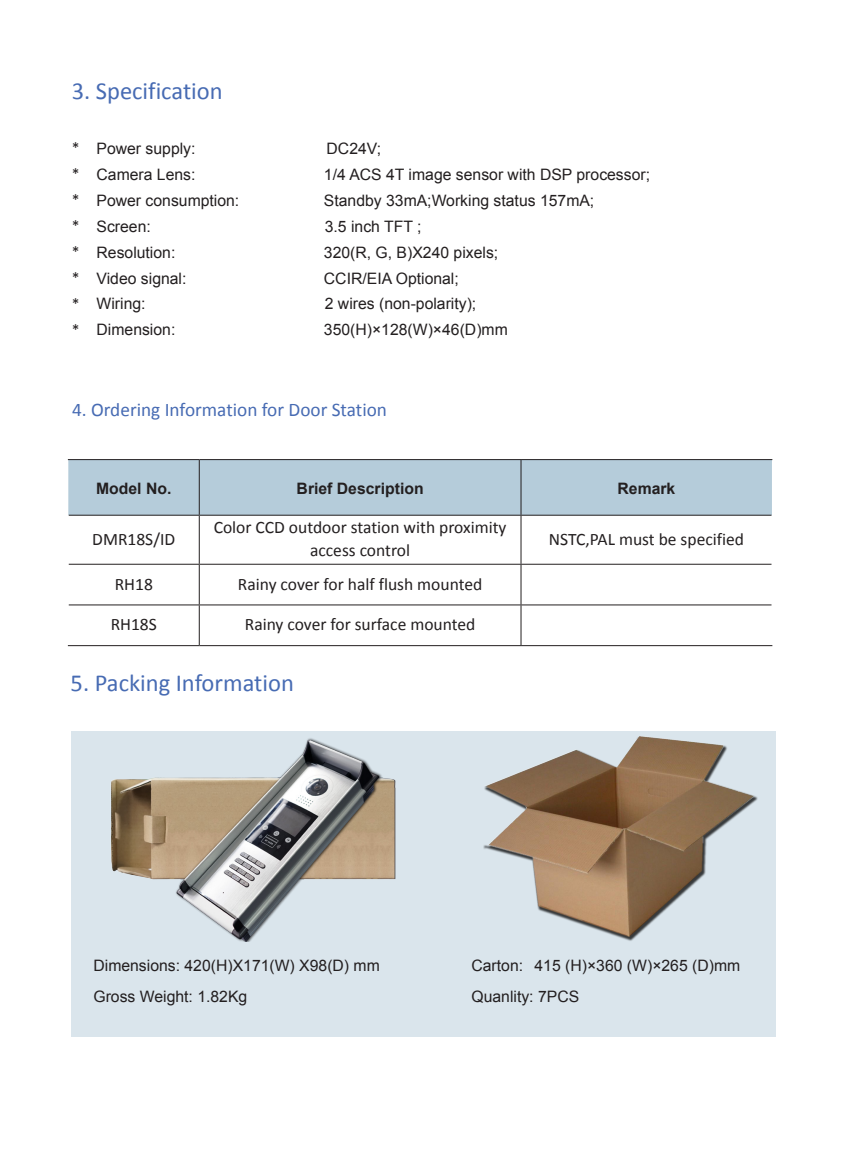
<style>
.page{position:relative;width:844px;height:1161px;background:#fff}
.page>*{position:absolute;margin:0;border:0;box-sizing:border-box;transform-origin:0 0}
.first_title{font:24.5px "Calibri";color:#476bb3}
.first_title-2{font:19.25px "Calibri";color:#476bb3}
.居中{font:17.5px/22.8px "Calibri";color:#231f20;text-align:center}
.text{font:15.75px "Arial";color:#231f20}
.table_head{font:700 15.75px "Arial";color:#231f20}
.s1{font-family:"Calibri"}
</style>
<div class="page">
<div style="left:68px;top:460px;width:703px;height:55px;background:#b5ccda"></div>
<hr style="left:69px;top:564px;width:130px;height:1px;background:#231f20">
<hr style="left:69px;top:604px;width:130px;height:1px;background:#231f20">
<hr style="left:68px;top:645px;width:131px;height:1px;background:#231f20">
<hr style="left:199px;top:516px;width:1px;height:48px;background:#231f20">
<hr style="left:199px;top:564px;width:322px;height:1px;background:#231f20">
<hr style="left:199px;top:565px;width:1px;height:39px;background:#231f20">
<hr style="left:521px;top:564px;width:250px;height:1px;background:#231f20">
<hr style="left:199px;top:604px;width:322px;height:1px;background:#231f20">
<hr style="left:199px;top:605px;width:1px;height:40px;background:#231f20">
<hr style="left:521px;top:604px;width:250px;height:1px;background:#231f20">
<hr style="left:199px;top:645px;width:322px;height:1px;background:#231f20">
<hr style="left:521px;top:645px;width:251px;height:1px;background:#231f20">
<hr style="left:199px;top:460px;width:1px;height:55px;background:#231f20">
<hr style="left:520px;top:460px;width:1px;height:55px;background:#231f20">
<hr style="left:68px;top:459px;width:131px;height:1px;background:#231f20">
<hr style="left:199px;top:459px;width:322px;height:1px;background:#231f20">
<hr style="left:521px;top:459px;width:251px;height:1px;background:#231f20">
<hr style="left:69px;top:515px;width:130px;height:1px;background:#231f20">
<hr style="left:199px;top:515px;width:322px;height:1px;background:#231f20">
<hr style="left:521px;top:515px;width:250px;height:1px;background:#231f20">
<hr style="left:520px;top:516px;width:1px;height:48px;background:#231f20">
<hr style="left:520px;top:565px;width:1px;height:39px;background:#231f20">
<hr style="left:520px;top:605px;width:1px;height:40px;background:#231f20">
<div style="left:71px;top:731px;width:704px;height:305px;background:#dae5ec"></div>
<img style="left:484px;top:736px;width:274px;height:205px">
<img style="left:111px;top:738px;width:285px;height:204px">
<p class="first_title" style="left:72px;top:76px;width:152px">3. Specification</p>
<p class="text" style="left:72px;top:138px;width:125px"><span class="s1">*</span> Power supply:</p>
<p class="text" style="left:326px;top:138px;width:56px">DC24V;</p>
<p class="text" style="left:72px;top:164px;width:125px"><span class="s1">*</span> Camera Lens:</p>
<p class="text" style="left:324px;top:164px;width:327px">1/4 ACS 4T image sensor with DSP processor;</p>
<p class="text" style="left:72px;top:190px;width:169px"><span class="s1">*</span> Power consumption:</p>
<p class="text" style="left:324px;top:190px;width:272px">Standby 33mA;Working status 157mA;</p>
<p class="text" style="left:72px;top:216px;width:81px"><span class="s1">*</span> Screen:</p>
<p class="text" style="left:325px;top:216px;width:98px">3.5 inch TFT ;</p>
<p class="text" style="left:72px;top:242px;width:105px"><span class="s1">*</span> Resolution:</p>
<p class="text" style="left:324px;top:242px;width:176px">320(R, G, B)X240 pixels;</p>
<p class="text" style="left:72px;top:268px;width:116px"><span class="s1">*</span> Video signal:</p>
<p class="text" style="left:324px;top:268px;width:136px">CCIR/EIA Optional;</p>
<p class="text" style="left:72px;top:294px;width:75px"><span class="s1">*</span> Wiring:</p>
<p class="text" style="left:325px;top:294px;width:153px">2 wires (non-polarity);</p>
<p class="text" style="left:72px;top:320px;width:105px"><span class="s1">*</span> Dimension:</p>
<p class="text" style="left:324px;top:320px;width:185px">350(H)×128(W)×46(D)mm</p>
<p class="first_title-2" style="left:72px;top:397px;width:316px">4. Ordering Information for Door Station</p>
<p class="table_head" style="left:96px;top:478px;width:77px">Model No.</p>
<p class="table_head" style="left:296px;top:478px;width:128px">Brief Description</p>
<p class="table_head" style="left:617px;top:478px;width:59px">Remark</p>
<p class="居中" style="left:92px;top:527px;width:84px">DMR18S/ID</p>
<p class="居中" style="left:214px;top:516px;width:294px">Color CCD outdoor station with proximity access control</p>
<p class="居中" style="left:548px;top:527px;width:197px">NSTC,PAL must be specified</p>
<p class="居中" style="left:115px;top:572px;width:40px">RH18</p>
<p class="居中" style="left:238px;top:572px;width:246px">Rainy cover for half flush mounted</p>
<p class="居中" style="left:111px;top:613px;width:48px">RH18S</p>
<p class="居中" style="left:245px;top:613px;width:232px">Rainy cover for surface mounted</p>
<p class="first_title" style="left:71px;top:667px;width:225px">5. Packing Information</p>
<p class="text" style="left:93px;top:955px;width:288px">Dimensions: 420(H)X171(W) X98(D) mm</p>
<p class="text" style="left:93px;top:986px;width:155px">Gross Weight: 1.82Kg</p>
<p class="text" style="left:471px;top:955px;width:270px">Carton: 415 (H)×360 (W)×265 (D)mm</p>
<p class="text" style="left:471px;top:986px;width:109px">Quanlity: 7PCS</p>
</div>
